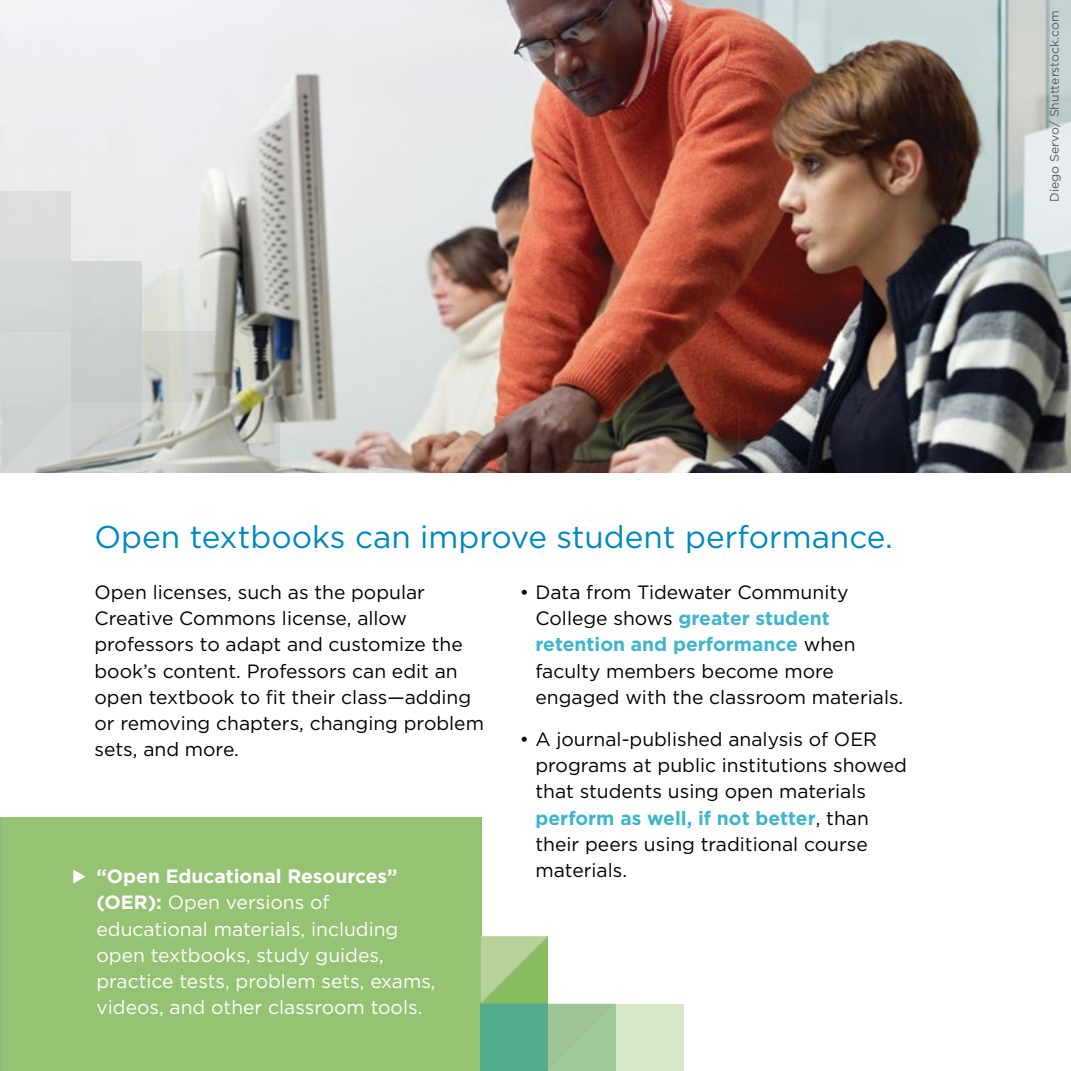
<style>
.page{position:relative;width:1071px;height:1071px;background:#fff}
.page>*{position:absolute;margin:0;border:0;box-sizing:border-box;transform-origin:0 0}
.t1{font:31.5px "Gotham";color:#0087c1}
.t2{font:19.25px/26.2px "Gotham";color:#000}
.t3{font:19.25px/26.2px "Gotham";color:#fff}
.t4{font:700 19.25px/26.2px "Gotham";color:#fff}
.t5{font:12.25px "Gotham";color:#58595b}
.s1{font-weight:700;color:#3eb5cd}
.s2{font-weight:700}
</style>
<div class="page">
<img style="left:0;top:0;width:1071px;height:472px">
<div style="left:0;top:818px;width:481px;height:253px;background:#96c274"></div>
<svg style="left:739px;top:404px;width:1px;height:67px"></svg>
<div style="left:1px;top:192px;width:70px;height:70px;background:#dcdedd"></div>
<div style="left:71px;top:262px;width:70px;height:70px;background:#d0d4d3"></div>
<div style="left:71px;top:332px;width:70px;height:70px;background:#c9cdcb"></div>
<div style="left:1px;top:262px;width:70px;height:70px;background:#d4d8d7"></div>
<div style="left:1px;top:332px;width:70px;height:70px;background:#d1d5d4"></div>
<svg style="left:71px;top:402px;width:69px;height:70px;background:#bfc4c1"></svg>
<div style="left:1px;top:402px;width:70px;height:70px;background:#ccd2d0"></div>
<svg style="left:140px;top:402px;width:69px;height:70px;background:#c8c9c2"></svg>
<img style="left:212px;top:332px;width:67px;height:70px">
<svg style="left:209px;top:402px;width:70px;height:70px;background:#afb0a6"></svg>
<svg style="left:142px;top:332px;width:70px;height:70px;background:#c7cac4"></svg>
<svg style="left:73px;top:870px;width:12px;height:14px"></svg>
<div style="left:616px;top:1004px;width:68px;height:67px;background:#d5e7c7"></div>
<svg style="left:481px;top:936px;width:135px;height:135px"></svg>
<h1 class="t1" style="left:94px;top:516px;width:800px">Open textbooks can improve student performance.</h1>
<p class="t2" style="left:94px;top:578px;width:391px">Open licenses, such as the popular Creative Commons license, allow professors to adapt and customize the book’s content. Professors can edit an open textbook to fit their class—adding or removing chapters, changing problem sets, and more.</p>
<p class="t2" style="left:535px;top:578px;width:369px;text-indent:-16px">• Data from Tidewater Community<br>College shows <span class="s1">greater student retention and performance</span> when faculty members become more engaged with the classroom materials.</p>
<p class="t2" style="left:535px;top:726px;width:373px;text-indent:-16px">• A journal-published analysis of OER programs at public institutions showed that students using open materials <span class="s1">perform as well, if not better</span>, than their peers using traditional course materials.</p>
<p class="t4" style="left:97px;top:863px;width:303px">“Open Educational Resources” (OER</p>
<p class="t3" style="left:97px;top:889px;width:341px;text-indent:51px"><span class="s2">):</span> Open versions of educational materials, including open textbooks, study guides, practice tests, problem sets, exams, videos, and other classroom tools.</p>
<p class="t5" style="left:1047px;top:202px;width:193px;rotate:-90deg">Diego Servo/ Shutterstock.com</p>
</div>
